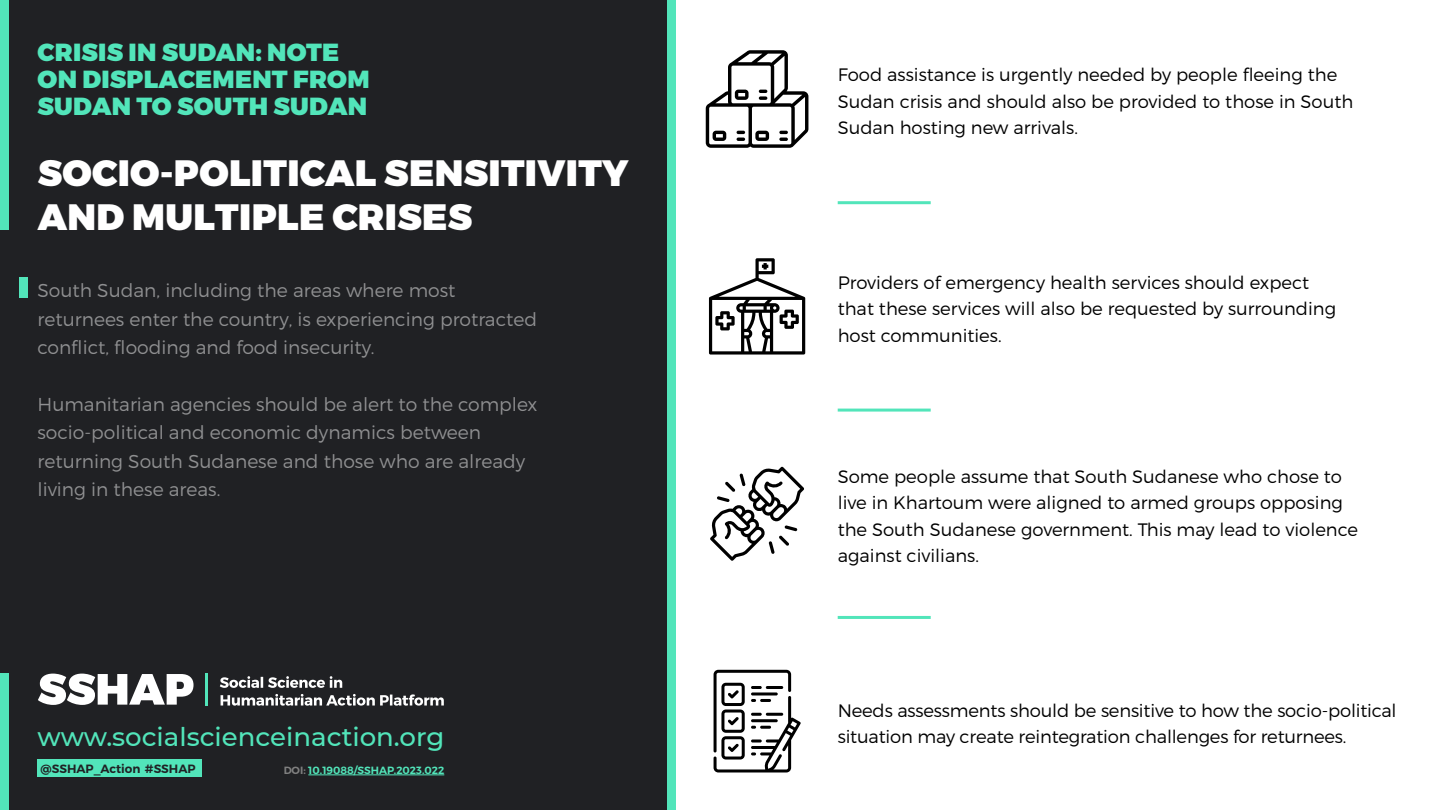
<style>
.page{position:relative;width:1440px;height:810px;background:#fff}
.page>*{position:absolute;margin:0;border:0;box-sizing:border-box;transform-origin:0 0}
.t1{font:900 36.67px/44px "Montserrat";letter-spacing:.01em;color:#fff}
.t2{font:500 26.03px "Montserrat";color:#52e5ba}
.t3{font:900 24.75px/26.7px "Montserrat";letter-spacing:.01em;color:#52e5ba}
.t4{font:300 18.67px/28.4px "Montserrat";color:#fff}
.t5{font:300 18px/26.4px "Montserrat";color:#000}
.t6{font:600 12px "Montserrat";color:#202124}
.t7{font:600 10.5px "Montserrat";color:#52e5ba}
.s1{color:#808080}
</style>
<div class="page">
<div style="left:0;top:0;width:668px;height:810px;background:#202124"></div>
<div style="left:668px;top:0;width:8px;height:810px;background:#52e5ba"></div>
<div style="left:38px;top:759px;width:164px;height:18px;background:#52e5ba"></div>
<hr style="left:206px;top:674px;width:2px;height:32px;background:#52e5ba">
<svg style="left:38px;top:674px;width:156px;height:31px"></svg>
<svg style="left:221px;top:694px;width:223px;height:12px"></svg>
<svg style="left:220px;top:676px;width:122px;height:12px"></svg>
<div style="left:0;top:674px;width:9px;height:136px;background:#52e5ba"></div>
<hr style="left:308px;top:775px;width:136px;height:1px;background:#52e5ba">
<div style="left:0;top:0;width:9px;height:230px;background:#52e5ba"></div>
<hr style="left:838px;top:616px;width:93px;height:3px;background:#52e5ba">
<hr style="left:838px;top:409px;width:93px;height:3px;background:#52e5ba">
<hr style="left:838px;top:201px;width:93px;height:3px;background:#52e5ba">
<svg style="left:706px;top:50px;width:102px;height:98px"></svg>
<svg style="left:709px;top:258px;width:96px;height:97px"></svg>
<svg style="left:710px;top:467px;width:94px;height:94px"></svg>
<svg style="left:714px;top:670px;width:87px;height:102px"></svg>
<div style="left:19px;top:277px;width:9px;height:21px;background:#52e5ba"></div>
<h3 class="t3" style="left:38px;top:40px;width:333px">CRISIS IN SUDAN: NOTE<br>ON DISPLACEMENT FROM<br>SUDAN TO SOUTH SUDAN</h3>
<h1 class="t1" style="left:38px;top:152px;width:592px">SOCIO-POLITICAL SENSITIVITY<br>AND MULTIPLE CRISES</h1>
<p class="t4" style="left:38px;top:276px;width:501px">South Sudan, including the areas where most returnees enter the country, is experiencing protracted conflict, flooding and food insecurity.</p>
<p class="t4" style="left:38px;top:390px;width:501px">Humanitarian agencies should be alert to the complex socio-political and economic dynamics between returning South Sudanese and those who are already living in these areas.</p>
<h2 class="t2" style="left:38px;top:719px;width:408px">www.socialscienceinaction.org</h2>
<p class="t6" style="left:40px;top:761px;width:157px">@SSHAP_Action #SSHAP</p>
<p class="t7" style="left:284px;top:764px;width:162px"><span class="s1">DOI:</span> 10.19088/SSHAP.2023.022</p>
<p class="t5" style="left:838px;top:61px;width:517px">Food assistance is urgently needed by people fleeing the<br>Sudan crisis and should also be provided to those in South<br>Sudan hosting new arrivals.</p>
<p class="t5" style="left:838px;top:269px;width:500px">Providers of emergency health services should expect that these services will also be requested by surrounding host communities.</p>
<p class="t5" style="left:838px;top:463px;width:522px">Some people assume that South Sudanese who chose to live in Khartoum were aligned to armed groups opposing the South Sudanese government. This may lead to violence against civilians.</p>
<p class="t5" style="left:838px;top:697px;width:560px">Needs assessments should be sensitive to how the socio-political situation may create reintegration challenges for returnees.</p>
</div>
